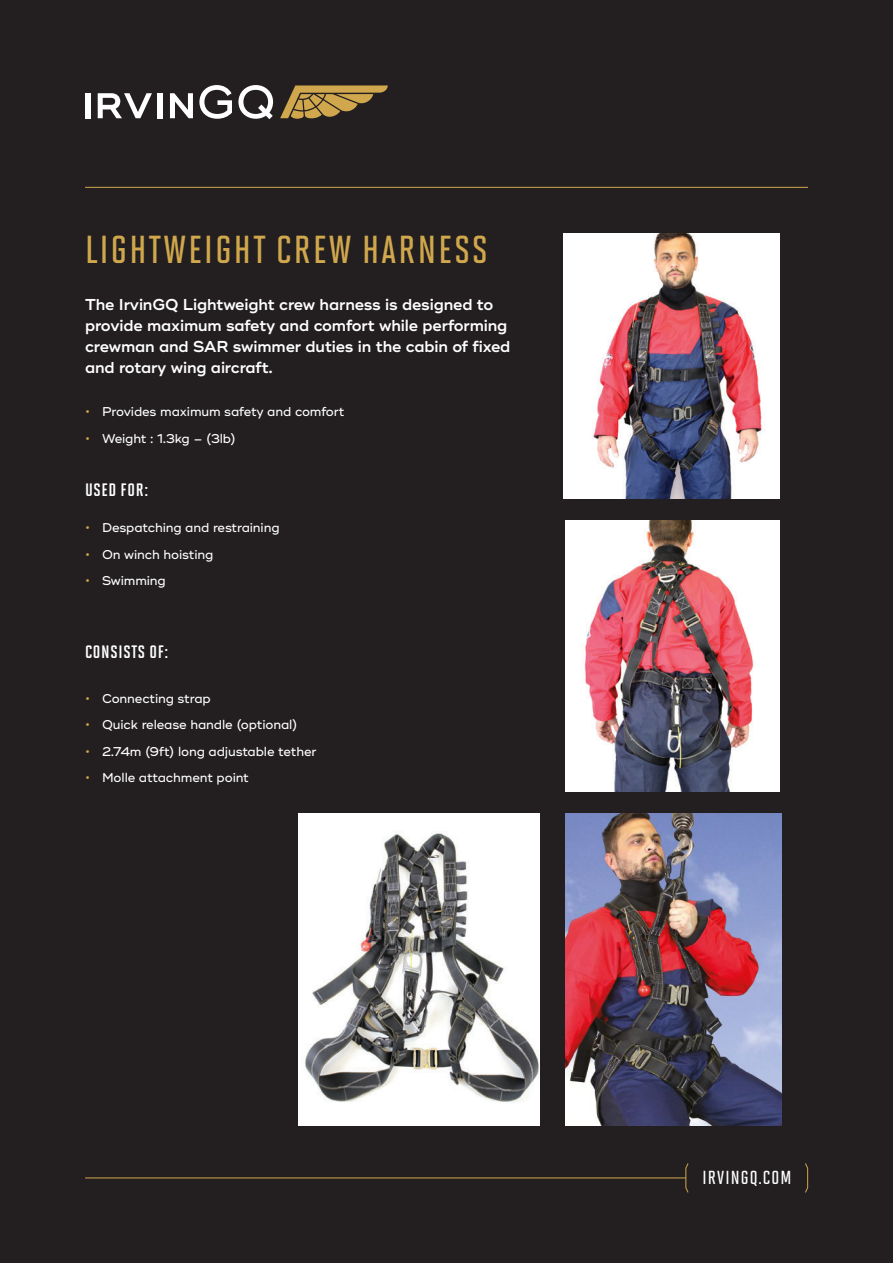
<style>
.page{position:relative;width:893px;height:1263px;background:#231f20}
.page>*{position:absolute;margin:0;border:0;box-sizing:border-box;transform-origin:0 0}
.t1{font:39px "Solano Gothic MVB Sb Cap";letter-spacing:.06em;color:#d0a74c}
.t2{font:600 18.9px "Solano Gothic MVB";letter-spacing:.06em;color:#fff}
.t3{font:700 18px "Solano Gothic MVB";letter-spacing:.04em;color:#fff}
.t4{font:600 15.75px/21px "Ridley Grotesk";letter-spacing:-.01em;color:#fff}
.t5{font:500 12.75px "Ridley Grotesk";letter-spacing:-.01em;color:#fff}
.s1{color:#d0a74c}
</style>
<div class="page">
<svg style="left:280px;top:85px;width:108px;height:34px"></svg>
<div style="left:85px;top:93px;width:5px;height:25px;background:#fff"></div>
<svg style="left:98px;top:93px;width:54px;height:25px"></svg>
<div style="left:157px;top:93px;width:5px;height:25px;background:#fff"></div>
<svg style="left:170px;top:93px;width:23px;height:25px"></svg>
<svg style="left:199px;top:85px;width:33px;height:34px"></svg>
<svg style="left:238px;top:85px;width:35px;height:34px"></svg>
<svg style="left:685px;top:1163px;width:4px;height:30px"></svg>
<hr style="left:85px;top:1178px;width:601px;height:1px;background:#d0a74c">
<hr style="left:85px;top:187px;width:723px;height:1px;background:#d0a74c">
<svg style="left:805px;top:1163px;width:3px;height:30px"></svg>
<img style="left:564px;top:234px;width:216px;height:264px">
<img style="left:565px;top:520px;width:215px;height:272px">
<img style="left:566px;top:814px;width:216px;height:311px">
<img style="left:298px;top:814px;width:242px;height:311px">
<h1 class="t1" style="left:85px;top:228px;width:404px">LIGHTWEIGHT CREW HARNESS</h1>
<p class="t4" style="left:85px;top:294px;width:427px">The IrvinGQ Lightweight crew harness is designed to provide maximum safety and comfort while performing crewman and SAR swimmer duties in the cabin of fixed and rotary wing aircraft.</p>
<p class="t5" style="left:85px;top:404px;width:261px"><span class="s1">•</span> Provides maximum safety and comfort</p>
<p class="t5" style="left:85px;top:431px;width:152px"><span class="s1">•</span> Weight : 1.3kg – (3lb)</p>
<h3 class="t3" style="left:85px;top:480px;width:65px">USED FOR:</h3>
<p class="t5" style="left:85px;top:520px;width:196px"><span class="s1">•</span> Despatching and restraining</p>
<p class="t5" style="left:85px;top:547px;width:130px"><span class="s1">•</span> On winch hoisting</p>
<p class="t5" style="left:85px;top:573px;width:82px"><span class="s1">•</span> Swimming</p>
<h3 class="t3" style="left:85px;top:642px;width:85px">CONSISTS OF:</h3>
<p class="t5" style="left:85px;top:690px;width:127px"><span class="s1">•</span> Connecting strap</p>
<p class="t5" style="left:85px;top:717px;width:214px"><span class="s1">•</span> Quick release handle (optional)</p>
<p class="t5" style="left:85px;top:743px;width:233px"><span class="s1">•</span> 2.74m (9ft) long adjustable tether</p>
<p class="t5" style="left:85px;top:770px;width:165px"><span class="s1">•</span> Molle attachment point</p>
<h2 class="t2" style="left:702px;top:1167px;width:90px">IRVINGQ.COM</h2>
</div>
